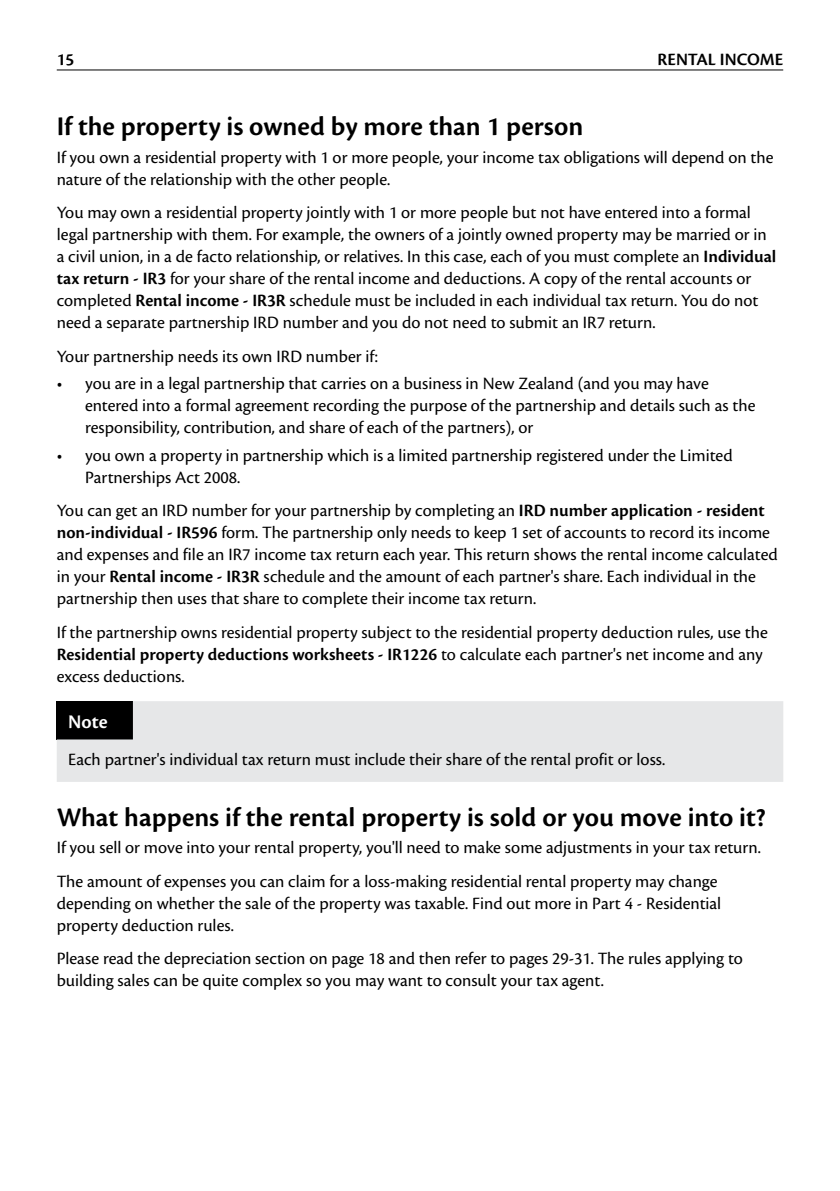
<style>
.page{position:relative;width:840px;height:1191px;background:#fff}
.page>*{position:absolute;margin:0;border:0;box-sizing:border-box;transform-origin:0 0}
.t1{font:600 28px "Cronos Pro";color:#000}
.t2{font:600 20px "Cronos Pro";color:#fff}
.t3{font:18px/22px "Cronos Pro";color:#000}
.t4{font:600 18px "Cronos Pro";color:#000}
.s1{font-weight:600}
</style>
<div class="page">
<div style="left:57px;top:701px;width:725px;height:81px;background:#e6e7e8"></div>
<hr style="left:57px;top:69px;width:725px;height:1px;background:#000">
<p class="t4" style="left:57px;top:49px;width:19px">15</p>
<p class="t4" style="left:657px;top:49px;width:127px">RENTAL INCOME</p>
<h1 class="t1" style="left:57px;top:110px;width:528px">If the property is owned by more than 1 person</h1>
<p class="t3" style="left:57px;top:146px;width:717px">If you own a residential property with 1 or more people, your income tax obligations will depend on the nature of the relationship with the other people.</p>
<p class="t3" style="left:57px;top:202px;width:720px">You may own a residential property jointly with 1 or more people but not have entered into a formal legal partnership with them. For example, the owners of a jointly owned property may be married or in a civil union, in a de facto relationship, or relatives. In this case, each of you must complete an <span class="s1">Individual tax return - IR3</span> for your share of the rental income and deductions. A copy of the rental accounts or completed <span class="s1">Rental income - IR3R</span> schedule must be included in each individual tax return. You do not need a separate partnership IRD number and you do not need to submit an IR7 return.</p>
<p class="t3" style="left:57px;top:345px;width:322px">Your partnership needs its own IRD number if:</p>
<p class="t3" style="left:85px;top:373px;width:671px;text-indent:-28px">• you are in a legal partnership that carries on a business in New Zealand (and you may have entered into a formal agreement recording the purpose of the partnership and details such as the responsibility, contribution, and share of each of the partners), or</p>
<p class="t3" style="left:85px;top:444px;width:648px;text-indent:-28px">• you own a property in partnership which is a limited partnership registered under the Limited<br>Partnerships Act 2008.</p>
<p class="t3" style="left:57px;top:500px;width:722px">You can get an IRD number for your partnership by completing an <span class="s1">IRD number application - resident non-individual - IR596</span> form. The partnership only needs to keep 1 set of accounts to record its income and expenses and file an IR7 income tax return each year. This return shows the rental income calculated in your <span class="s1">Rental income - IR3R</span> schedule and the amount of each partner's share. Each individual in the partnership then uses that share to complete their income tax return.</p>
<p class="t3" style="left:57px;top:621px;width:712px">If the partnership owns residential property subject to the residential property deduction rules, use the<br><span class="s1">Residential property deductions worksheets - IR1226</span> to calculate each partner's net income and any excess deductions.</p>
<p class="t2" style="left:68px;top:710px;width:41px">Note</p>
<p class="t3" style="left:68px;top:748px;width:598px">Each partner's individual tax return must include their share of the rental profit or loss.</p>
<h1 class="t1" style="left:57px;top:801px;width:710px">What happens if the rental property is sold or you move into it?</h1>
<p class="t3" style="left:57px;top:831px;width:705px;line-height:33.4px">If you sell or move into your rental property, you'll need to make some adjustments in your tax return.<br>The amount of expenses you can claim for a loss-making residential rental property may change</p>
<p class="t3" style="left:57px;top:892px;width:665px">depending on whether the sale of the property was taxable. Find out more in Part 4 - Residential property deduction rules.</p>
<p class="t3" style="left:57px;top:947px;width:687px">Please read the depreciation section on page 18 and then refer to pages 29-31. The rules applying to building sales can be quite complex so you may want to consult your tax agent.</p>
</div>
